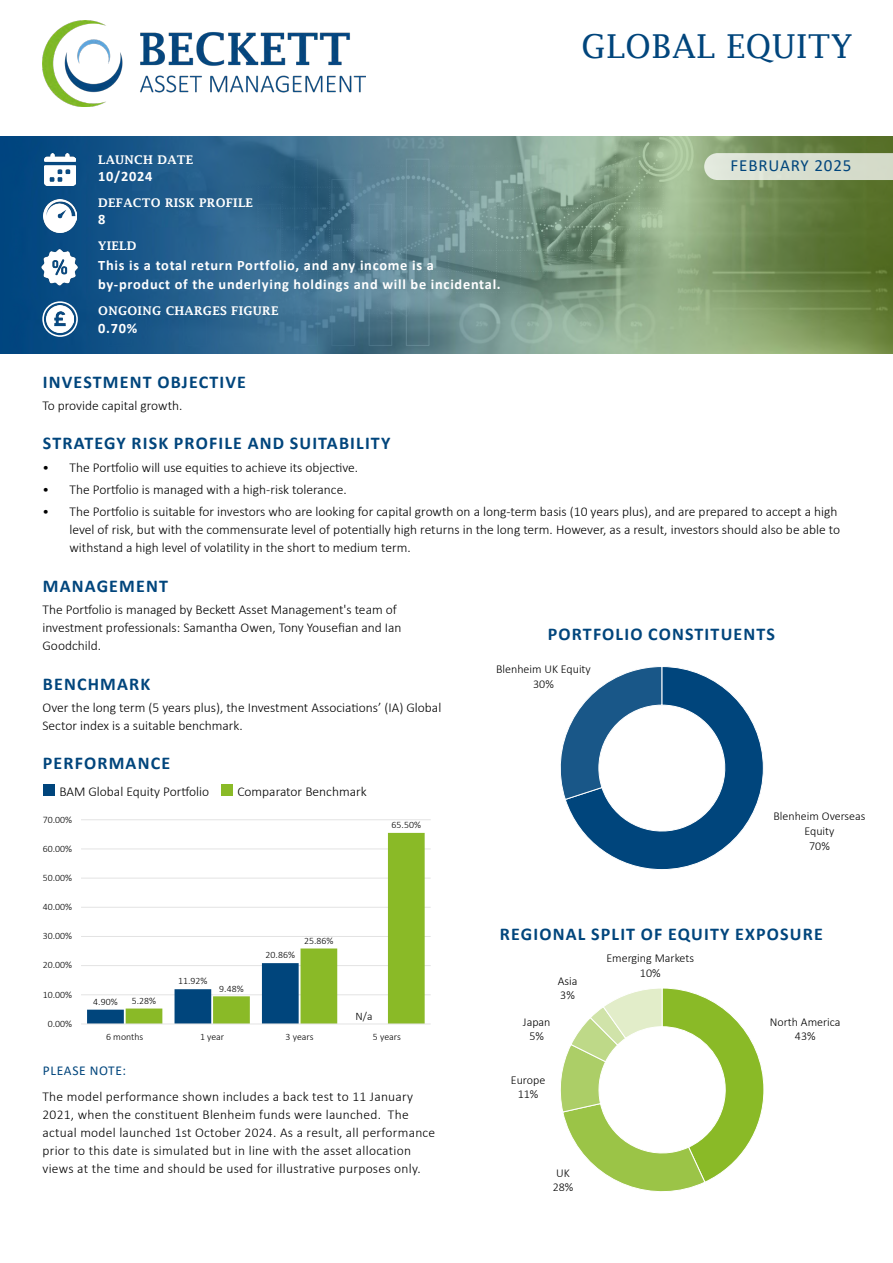
<style>
.page{position:relative;width:893px;height:1263px;background:#fff}
.page>*{position:absolute;margin:0;border:0;box-sizing:border-box;transform-origin:0 0}
.t1{font:33px "Lucida Fax";letter-spacing:.01em;color:#00457c}
.t2{font:700 18px "Calibri";letter-spacing:.065em;color:#00457c}
.t3{font:17.1px "Calibri";letter-spacing:.05em;color:#00457c}
.t4{font:700 14.4px/19.2px "Calibri";letter-spacing:.05em;color:#fff}
.t5{font:300 13.5px/18px "Calibri";color:#000}
.t6{font:300 13.5px/18px "Calibri";letter-spacing:.02em;color:#000}
.t7{font:13.5px "Calibri";letter-spacing:.05em;color:#00457c}
.t8{font:300 12px/14.7px "Calibri";color:#000;text-align:center}
.t9{font:600 12px "Lucida Fax";letter-spacing:.02em;color:#fff}
.t10{font:300 11.55px "Calibri";color:#000}
.t11{font:300 9.75px "Calibri";color:#000}
</style>
<div class="page">
<img style="left:0;top:136px;width:893px;height:218px">
<svg style="left:704px;top:153px;width:189px;height:27px;background:#d7decf"></svg>
<img style="left:43px;top:21px;width:323px;height:86px">
<img style="left:45px;top:153px;width:30px;height:33px">
<img style="left:43px;top:200px;width:34px;height:33px">
<img style="left:39px;top:247px;width:42px;height:42px">
<img style="left:46px;top:306px;width:28px;height:27px">
<div style="left:42px;top:301px;width:36px;height:36px;border:2px solid #fff;border-radius:50%"></div>
<svg style="left:560px;top:666px;width:204px;height:204px"></svg>
<svg style="left:560px;top:988px;width:204px;height:204px"></svg>
<hr style="left:81px;top:994px;width:350px;height:1px;background:#e3e3e3">
<hr style="left:81px;top:965px;width:350px;height:1px;background:#e3e3e3">
<hr style="left:81px;top:936px;width:350px;height:1px;background:#e3e3e3">
<hr style="left:81px;top:907px;width:350px;height:1px;background:#e3e3e3">
<hr style="left:81px;top:878px;width:350px;height:1px;background:#e3e3e3">
<hr style="left:81px;top:849px;width:350px;height:1px;background:#e3e3e3">
<hr style="left:81px;top:819px;width:350px;height:1px;background:#e3e3e3">
<svg style="left:87px;top:1008px;width:39px;height:16px"></svg>
<svg style="left:126px;top:833px;width:299px;height:191px"></svg>
<hr style="left:81px;top:1024px;width:350px;height:1px;background:#e3e3e3">
<div style="left:43px;top:784px;width:12px;height:12px;background:#00457c"></div>
<div style="left:222px;top:784px;width:11px;height:12px;background:#8aba27"></div>
<p class="t9" style="left:98px;top:153px;width:96px">LAUNCH DATE</p>
<p class="t4" style="left:98px;top:167px;width:56px">10/2024</p>
<p class="t9" style="left:98px;top:196px;width:156px">DEFACTO RISK PROFILE</p>
<p class="t4" style="left:98px;top:210px;width:9px">8</p>
<p class="t9" style="left:98px;top:239px;width:40px">YIELD</p>
<p class="t4" style="left:98px;top:255px;width:404px">This is a total return Portfolio, and any income is a by-product of the underlying holdings and will be incidental.</p>
<p class="t9" style="left:98px;top:304px;width:182px">ONGOING CHARGES FIGURE</p>
<p class="t4" style="left:98px;top:318px;width:41px">0.70%</p>
<h1 class="t1" style="left:581px;top:27px;width:273px">GLOBAL EQUITY</h1>
<p class="t3" style="left:730px;top:154px;width:122px">FEBRUARY 2025</p>
<h2 class="t2" style="left:43px;top:369px;width:205px">INVESTMENT OBJECTIVE</h2>
<p class="t5" style="left:43px;top:396px;width:141px">To provide capital growth.</p>
<h2 class="t2" style="left:43px;top:431px;width:349px">STRATEGY RISK PROFILE AND SUITABILITY</h2>
<p class="t5" style="left:43px;top:458px;width:317px">• The Portfolio will use equities to achieve its objective.</p>
<p class="t5" style="left:43px;top:480px;width:306px">• The Portfolio is managed with a high-risk tolerance.</p>
<p class="t5" style="left:70px;top:503px;width:772px;text-indent:-27px">• The Portfolio is suitable for investors who are looking for capital growth on a long-term basis (10 years plus), and are prepared to accept a high level of risk, but with the commensurate level of potentially high returns in the long term. However, as a result, investors should also be able to withstand a high level of volatility in the short to medium term.</p>
<h2 class="t2" style="left:43px;top:573px;width:127px">MANAGEMENT</h2>
<p class="t5" style="left:43px;top:600px;width:361px">The Portfolio is managed by Beckett Asset Management's team of investment professionals: Samantha Owen, Tony Yousefian and Ian<br>Goodchild.</p>
<h2 class="t2" style="left:43px;top:671px;width:109px">BENCHMARK</h2>
<p class="t5" style="left:43px;top:698px;width:400px">Over the long term (5 years plus), the Investment Associations’ (IA) Global<br>Sector index is a suitable benchmark.</p>
<h2 class="t2" style="left:43px;top:751px;width:129px">PERFORMANCE</h2>
<h2 class="t2" style="left:548px;top:621px;width:229px">PORTFOLIO CONSTITUENTS</h2>
<p class="t8" style="left:496px;top:662px;width:96px">Blenheim UK Equity<br>30%</p>
<p class="t5" style="left:59px;top:782px;width:151px">BAM Global Equity Portfolio</p>
<p class="t5" style="left:237px;top:782px;width:131px">Comparator Benchmark</p>
<p class="t11" style="left:43px;top:813px;width:31px">70.00%</p>
<p class="t11" style="left:43px;top:842px;width:31px">60.00%</p>
<p class="t11" style="left:43px;top:872px;width:31px">50.00%</p>
<p class="t11" style="left:43px;top:901px;width:31px">40.00%</p>
<p class="t11" style="left:43px;top:930px;width:31px">30.00%</p>
<p class="t11" style="left:43px;top:959px;width:31px">20.00%</p>
<p class="t11" style="left:43px;top:988px;width:31px">10.00%</p>
<p class="t11" style="left:48px;top:1017px;width:26px">0.00%</p>
<p class="t11" style="left:93px;top:995px;width:26px">4.90%</p>
<p class="t11" style="left:132px;top:994px;width:26px">5.28%</p>
<p class="t11" style="left:178px;top:975px;width:31px">11.92%</p>
<p class="t11" style="left:219px;top:982px;width:26px">9.48%</p>
<p class="t11" style="left:266px;top:949px;width:31px">20.86%</p>
<p class="t11" style="left:304px;top:934px;width:31px">25.86%</p>
<p class="t10" style="left:355px;top:1009px;width:19px">N/a</p>
<p class="t11" style="left:392px;top:819px;width:31px">65.50%</p>
<p class="t11" style="left:106px;top:1030px;width:39px">6 months</p>
<p class="t11" style="left:200px;top:1030px;width:26px">1 year</p>
<p class="t11" style="left:286px;top:1030px;width:30px">3 years</p>
<p class="t11" style="left:373px;top:1030px;width:30px">5 years</p>
<p class="t7" style="left:43px;top:1061px;width:85px">PLEASE NOTE:</p>
<p class="t6" style="left:43px;top:1087px;width:394px">The model performance shown includes a back test to 11 January 2021, when the constituent Blenheim funds were launched. The actual model launched 1st October 2024. As a result, all performance prior to this date is simulated but in line with the asset allocation views at the time and should be used for illustrative purposes only.</p>
<p class="t8" style="left:773px;top:809px;width:93px">Blenheim Overseas<br>Equity<br>70%</p>
<h2 class="t2" style="left:500px;top:921px;width:324px">REGIONAL SPLIT OF EQUITY EXPOSURE</h2>
<p class="t8" style="left:523px;top:1014px;width:29px">Japan<br>5%</p>
<p class="t8" style="left:558px;top:973px;width:21px;text-align:left">Asia<br>3%</p>
<p class="t8" style="left:511px;top:1072px;width:36px">Europe<br>11%</p>
<p class="t8" style="left:553px;top:1165px;width:22px;text-align:left">UK<br>28%</p>
<p class="t8" style="left:606px;top:951px;width:89px">Emerging Markets<br>10%</p>
<p class="t8" style="left:770px;top:1014px;width:72px">North America<br>43%</p>
</div>
